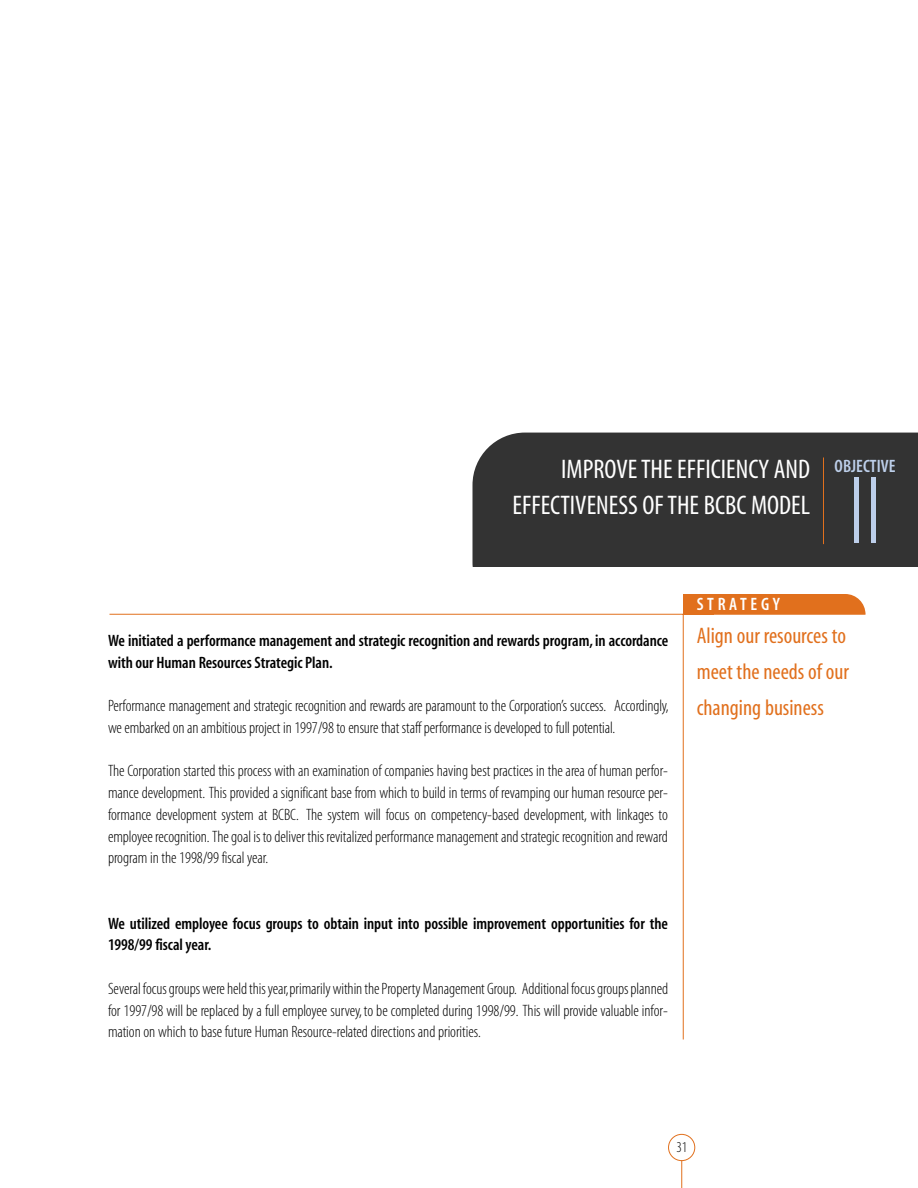
<style>
.page{position:relative;width:918px;height:1188px;background:#fff}
.page>*{position:absolute;margin:0;border:0;box-sizing:border-box;transform-origin:0 0}
.t1{font:97.5px "Myriad MM 215 300";color:#bdcfea}
.t2{font:27px/36px "Myriad MM 400 300";color:#fff;text-align:right}
.t3{font:22.5px/36px "Myriad MM 400 300";color:#e1701d}
.t4{font:18px "Myriad MM 565 300";color:#bdcfea}
.t5{font:18px "Myriad MM 565 300";letter-spacing:.205em;color:#fff}
.t6{font:16.5px/21.8px "Myriad MM 215 300";letter-spacing:-.005em;color:#000;text-align:justify}
.t7{font:16.5px/21.8px "Myriad MM 565 300";letter-spacing:-.005em;color:#000}
.t8{font:15px "Myriad MM 215 300";color:#000}
</style>
<div class="page">
<div style="left:668px;top:1134px;width:27px;height:27px;border:1px solid #e1701d;border-radius:50%"></div>
<svg style="left:681px;top:1160px;width:1px;height:28px"></svg>
<div style="left:472px;top:433px;width:446px;height:134px;background:#333"></div>
<hr style="left:823px;top:458px;width:1px;height:86px;background:#e1701d">
<div style="left:683px;top:594px;width:183px;height:40px;background:#e1701d;border-radius:20px"></div>
<div style="left:683px;top:614px;width:183px;height:27px;background:#fff"></div>
<hr style="left:110px;top:614px;width:756px;height:1px;background:#e1701d">
<hr style="left:683px;top:614px;width:1px;height:426px;background:#e1701d">
<div style="left:683px;top:594px;width:31px;height:20px;background:#e1701d"></div>
<h2 class="t2" style="left:513px;top:454px;width:299px">IMPROVE THE EFFICIENCY AND<br>EFFECTIVENESS OF THE BCBC MODEL</h2>
<p class="t4" style="left:835px;top:460px;width:62px">OBJECTIVE</p>
<h1 class="t1" style="left:849px;top:474px;width:34px">II</h1>
<p class="t7" style="left:108px;top:631px;width:562px">We initiated a performance management and strategic recognition and rewards program, in accordance with our Human Resources Strategic Plan.</p>
<p class="t6" style="left:108px;top:696px;width:562px">Performance management and strategic recognition and rewards are paramount to the Corporation’s success. Accordingly, we embarked on an ambitious project in 1997/98 to ensure that staff performance is developed to full potential.</p>
<p class="t6" style="left:108px;top:762px;width:562px">The Corporation started this process with an examination of companies having best practices in the area of human perfor&shy;mance development. This provided a significant base from which to build in terms of revamping our human resource per&shy;formance development system at BCBC. The system will focus on competency-based development, with linkages to employee recognition. The goal is to deliver this revitalized performance management and strategic recognition and reward program in the 1998/99 fiscal year.</p>
<p class="t7" style="left:108px;top:914px;width:562px">We utilized employee focus groups to obtain input into possible improvement opportunities for the<br>1998/99 fiscal year.</p>
<p class="t6" style="left:108px;top:979px;width:562px">Several focus groups were held this year,primarily within the Property Management Group. Additional focus groups planned for 1997/98 will be replaced by a full employee survey, to be completed during 1998/99. This will provide valuable infor&shy;mation on which to base future Human Resource-related directions and priorities.</p>
<p class="t5" style="left:697px;top:598px;width:85px">STRATEGY</p>
<h3 class="t3" style="left:697px;top:620px;width:154px">Align our resources to meet the needs of our changing business</h3>
<p class="t8" style="left:676px;top:1141px;width:12px">31</p>
</div>
